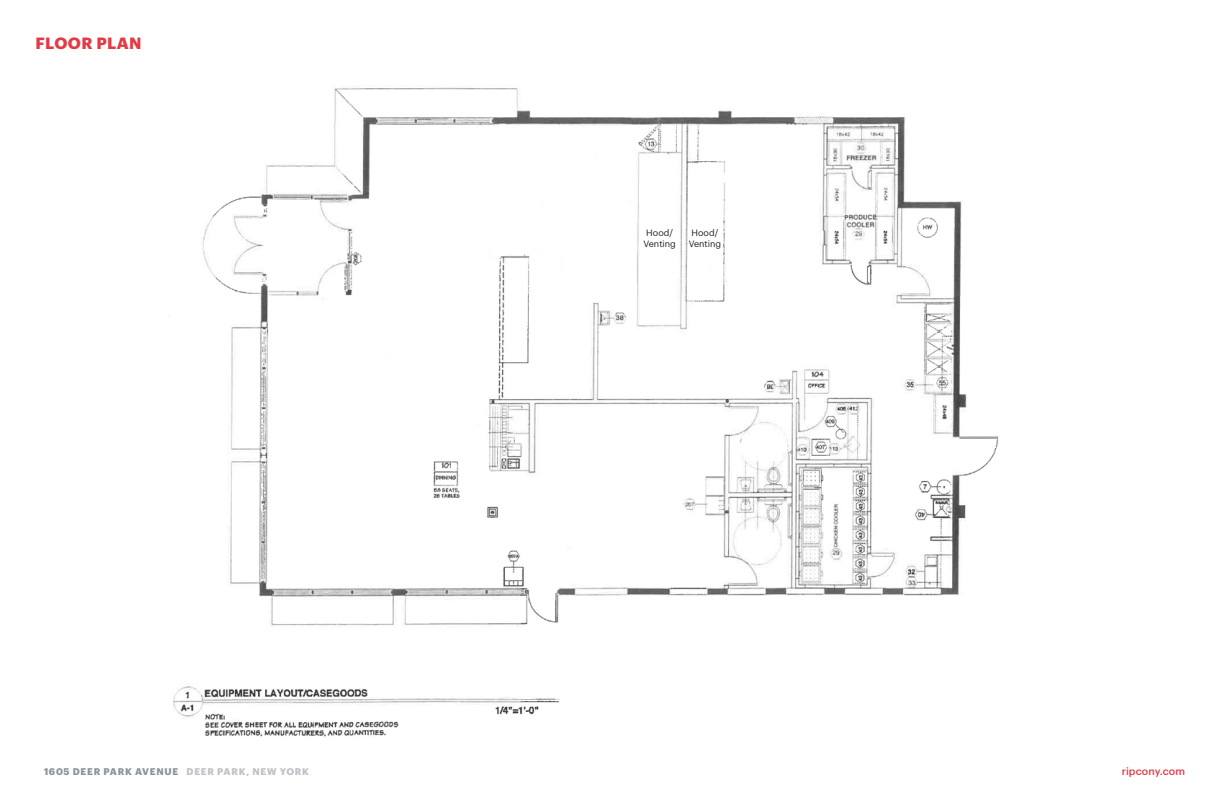
<style>
.page{position:relative;width:1224px;height:792px;background:#fff}
.page>*{position:absolute;margin:0;border:0;box-sizing:border-box;transform-origin:0 0}
.t1{font:700 16px "Graphik";letter-spacing:.025em;color:#e33b45}
.t2{font:500 10.5px "Graphik";letter-spacing:.01em;color:#e33b45}
.t3{font:700 9.5px "Graphik";letter-spacing:.075em;color:#8a949d}
.t4{font:9px/10.8px "Graphik";color:#231f20;text-align:center}
.s1{color:#bfc2c6}
</style>
<div class="page">
<img style="left:173px;top:87px;width:826px;height:650px">
<h1 class="t1" style="left:36px;top:31px;width:108px">FLOOR PLAN</h1>
<p class="t4" style="left:644px;top:227px;width:34px">Hood/<br>Venting</p>
<p class="t4" style="left:689px;top:227px;width:34px">Hood/<br>Venting</p>
<p class="t3" style="left:44px;top:764px;width:267px">1605 DEER PARK AVENUE <span class="s1">DEER PARK, NEW YORK</span></p>
<p class="t2" style="left:1122px;top:763px;width:65px">ripcony.com</p>
</div>
